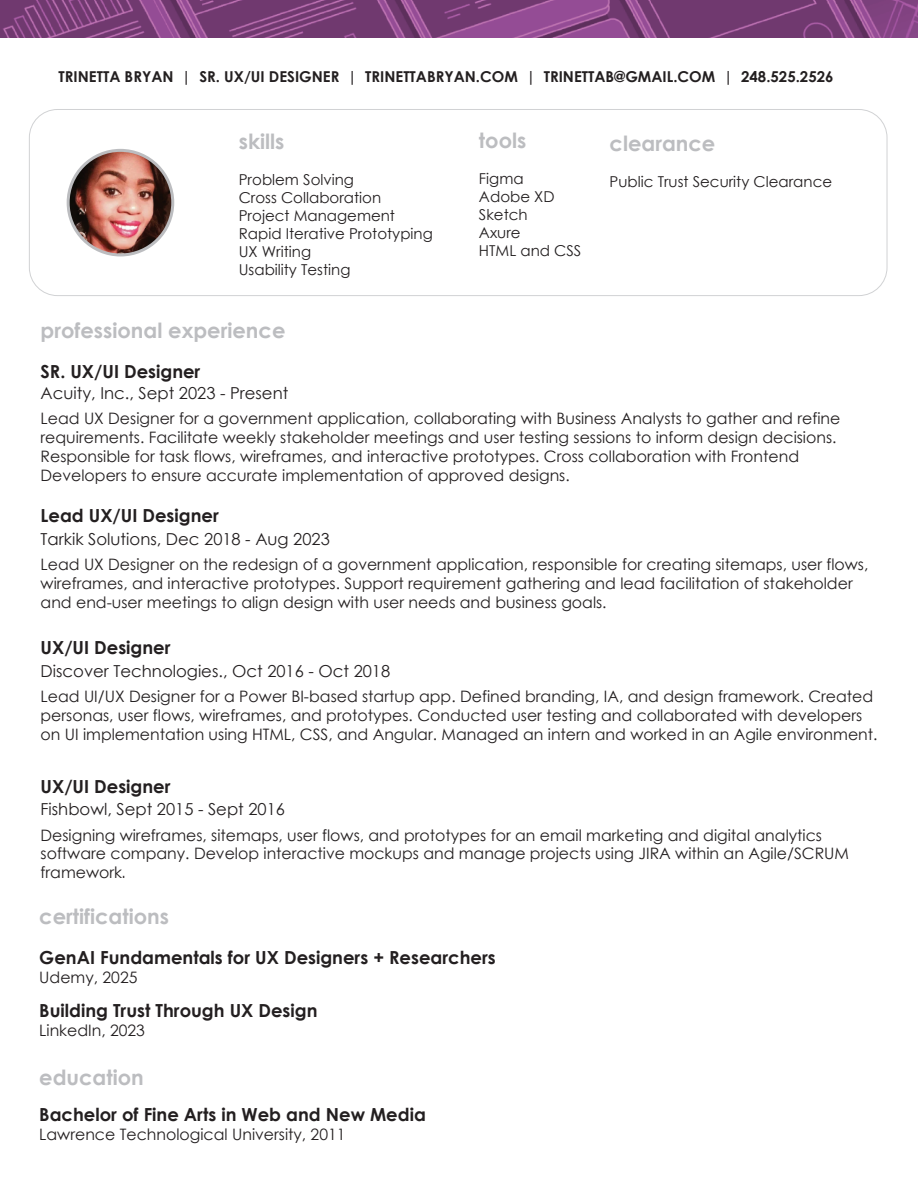
<style>
.page{position:relative;width:918px;height:1188px;background:#fff}
.page>*{position:absolute;margin:0;border:0;box-sizing:border-box;transform-origin:0 0}
.t1{font:700 21px "Century Gothic";color:#bcbdc0}
.t2{font:700 18px "Century Gothic";color:#231f20}
.t3{font:16.5px "Century Gothic";color:#231f20}
.t4{font:15.75px/18.9px "Century Gothic";color:#231f20}
.t5{font:15px/18px "Century Gothic";color:#231f20}
.t6{font:700 15px "Century Gothic";color:#231f20}
.s1{font-family:"Sharp Sans No 1";font-weight:500}
</style>
<div class="page">
<img style="left:33px;top:37px;width:70px;height:1px">
<img style="left:0;top:0;width:918px;height:37px">
<img style="left:68px;top:150px;width:105px;height:105px;border-radius:52px">
<div style="left:67px;top:149px;width:107px;height:107px;border:3px solid #bcbdc0;border-radius:50%"></div>
<div style="left:29px;top:109px;width:858px;height:187px;border:1px solid #d1d2d4;border-radius:28px"></div>
<p class="t6" style="left:59px;top:65px;width:776px">TRINETTA BRYAN | SR. UX/UI DESIGNER | TRINETTABRYAN.COM | TRINETTAB@GMAIL.COM | 248.525.2526</p>
<h1 class="t1" style="left:239px;top:126px;width:47px">skills</h1>
<p class="t5" style="left:239px;top:170px;width:196px">Problem Solving<br>Cross Collaboration<br>Project Management<br>Rapid Iterative Prototyping<br>UX Writing<br>Usability Testing</p>
<h1 class="t1" style="left:479px;top:124px;width:49px">tools</h1>
<p class="t5" style="left:479px;top:169px;width:104px">Figma<br>Adobe XD<br>Sketch<br>Axure<br>HTML and CSS</p>
<h1 class="t1" style="left:610px;top:127px;width:107px">clearance</h1>
<p class="t5" style="left:610px;top:172px;width:224px">Public Trust Security Clearance</p>
<h1 class="t1" style="left:41px;top:314px;width:246px">professional experience</h1>
<p class="t2" style="left:41px;top:358px;width:161px">SR. UX/UI Designer</p>
<p class="t3" style="left:41px;top:381px;width:249px">Acuity, Inc., Sept 2023 - Present</p>
<p class="t4" style="left:41px;top:409px;width:801px">Lead UX Designer for a government application, collaborating with Business Analysts to gather and refine requirements. Facilitate weekly stakeholder meetings and user testing sessions to inform design decisions.<br>Responsible for task flows, wireframes, and interactive prototypes. Cross collaboration with Frontend Developers to ensure accurate implementation of approved designs.</p>
<p class="t2" style="left:41px;top:502px;width:180px">Lead UX/UI Designer</p>
<p class="t3" style="left:41px;top:527px;width:291px">Tarkik Solutions, Dec 2018 - Aug 2023</p>
<p class="t4" style="left:41px;top:555px;width:829px">Lead UX Designer on the redesign of a government application, responsible for creating sitemaps, user flows, wireframes, and interactive prototypes. Support requirement gathering and lead facilitation of stakeholder and end-user meetings to align design with user needs and business goals.</p>
<p class="t2" style="left:41px;top:634px;width:131px">UX/UI Designer</p>
<p class="t3" style="left:41px;top:659px;width:351px">Discover Technologies., Oct 2016 - Oct 2018</p>
<p class="t4" style="left:41px;top:687px;width:838px">Lead UI/UX Designer for a Power BI-based startup app. Defined branding, IA, and design framework. Created personas, user flows, wireframes, and prototypes. Conducted user testing and collaborated with developers on UI implementation using HTML, CSS, and Angular. Managed an intern and worked in an Agile environment.</p>
<p class="t2" style="left:41px;top:772px;width:131px">UX/UI Designer</p>
<p class="t3" style="left:41px;top:798px;width:246px">Fishbowl, Sept 2015 - Sept 2016</p>
<p class="t4" style="left:41px;top:825px;width:810px">Designing wireframes, sitemaps, user flows, and prototypes for an email marketing and digital analytics software company. Develop interactive mockups and manage projects using JIRA within an Agile/SCRUM framework<span class="s1">.</span></p>
<h1 class="t1" style="left:39px;top:901px;width:131px">certifications</h1>
<p class="t2" style="left:39px;top:944px;width:458px">GenAI Fundamentals for UX Designers + Researchers</p>
<p class="t4" style="left:39px;top:968px;width:100px">Udemy, 2025</p>
<p class="t2" style="left:39px;top:997px;width:280px">Building Trust Through UX Design</p>
<p class="t4" style="left:39px;top:1021px;width:107px">LinkedIn, 2023</p>
<h1 class="t1" style="left:39px;top:1061px;width:106px">education</h1>
<p class="t2" style="left:39px;top:1101px;width:388px">Bachelor of Fine Arts in Web and New Media</p>
<p class="t4" style="left:39px;top:1125px;width:308px">Lawrence Technological University, 2011</p>
</div>
